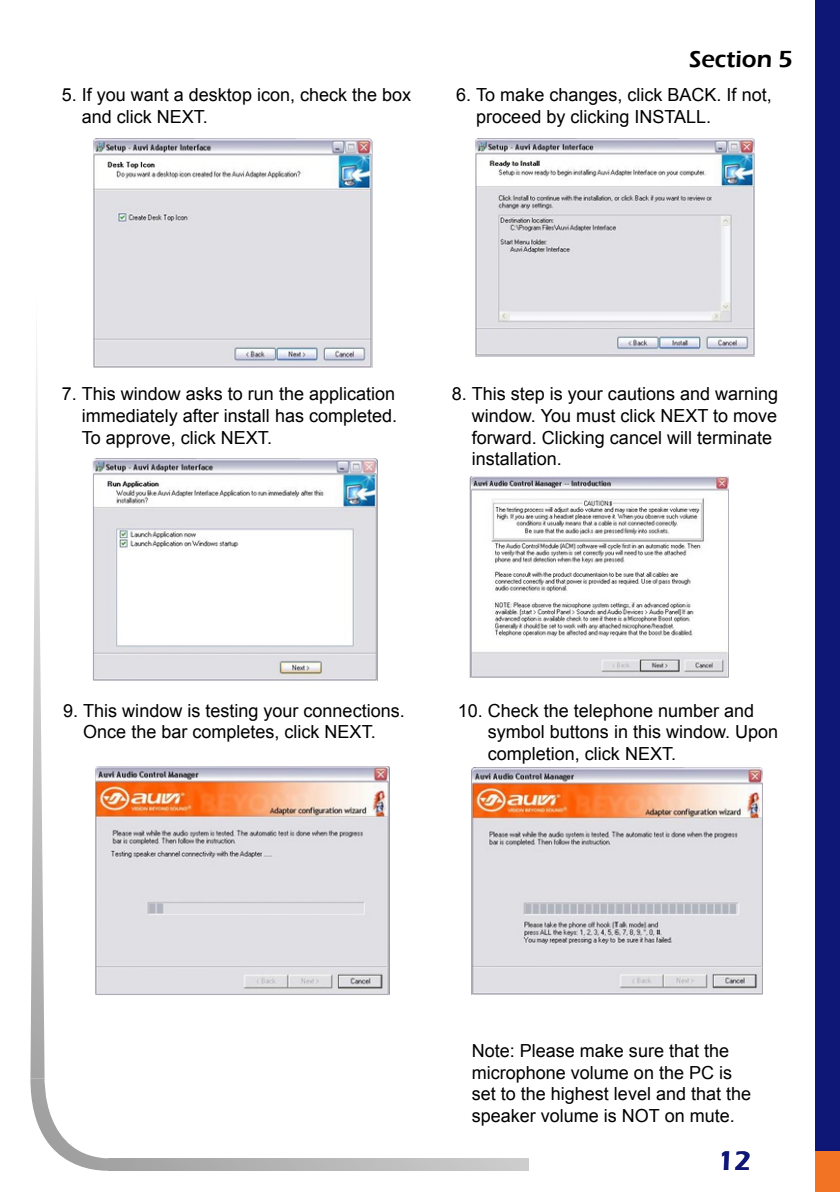
<style>
.page{position:relative;width:840px;height:1192px;background:#fff}
.page>*{position:absolute;margin:0;border:0;box-sizing:border-box;transform-origin:0 0}
.t1{font:600 27.8px "Eras ITC";color:#0e1676}
.t2{font:600 24px "Eras ITC";color:#000}
.t3{font:18px/21.6px "Arial";color:#000}
</style>
<div class="page">
<div style="left:814px;top:1133px;width:25px;height:58px;background:#f27324"></div>
<svg style="left:112px;top:1158px;width:416px;height:12px;background:#b7b7b7"></svg>
<svg style="left:30px;top:335px;width:82px;height:836px"></svg>
<div style="left:814px;top:0;width:25px;height:1150px;background:#0e1676"></div>
<img style="left:93px;top:139px;width:279px;height:229px">
<img style="left:475px;top:139px;width:279px;height:217px">
<img style="left:93px;top:459px;width:284px;height:221px">
<img style="left:469px;top:476px;width:259px;height:201px">
<img style="left:471px;top:767px;width:291px;height:227px">
<img style="left:96px;top:766px;width:294px;height:228px">
<p class="t2" style="left:688px;top:45px;width:105px">Section 5</p>
<p class="t3" style="left:82px;top:84px;width:331px;text-indent:-20px">5. If you want a desktop icon, check the box and click NEXT.</p>
<p class="t3" style="left:476px;top:84px;width:297px;text-indent:-20px">6. To make changes, click BACK. If not, proceed by clicking INSTALL.</p>
<p class="t3" style="left:82px;top:383px;width:317px;text-align:justify;text-indent:-20px">7. This window asks to run the application immediately after install has completed.<br>To approve, click NEXT.</p>
<p class="t3" style="left:471px;top:383px;width:308px;text-indent:-20px">8. This step is your cautions and warning window. You must click NEXT to move forward. Clicking cancel will terminate installation.</p>
<p class="t3" style="left:63px;top:699px;width:343px;text-align:center">9. This window is testing your connections.<br>Once the bar completes, click NEXT.</p>
<p class="t3" style="left:487px;top:699px;width:292px;text-indent:-30px">10. Check the telephone number and symbol buttons in this window. Upon completion, click NEXT.</p>
<p class="t3" style="left:471px;top:1039px;width:281px">Note: Please make sure that the microphone volume on the PC is set to the highest level and that the speaker volume is NOT on mute.</p>
<p class="t1" style="left:716px;top:1144px;width:35px">12</p>
</div>
